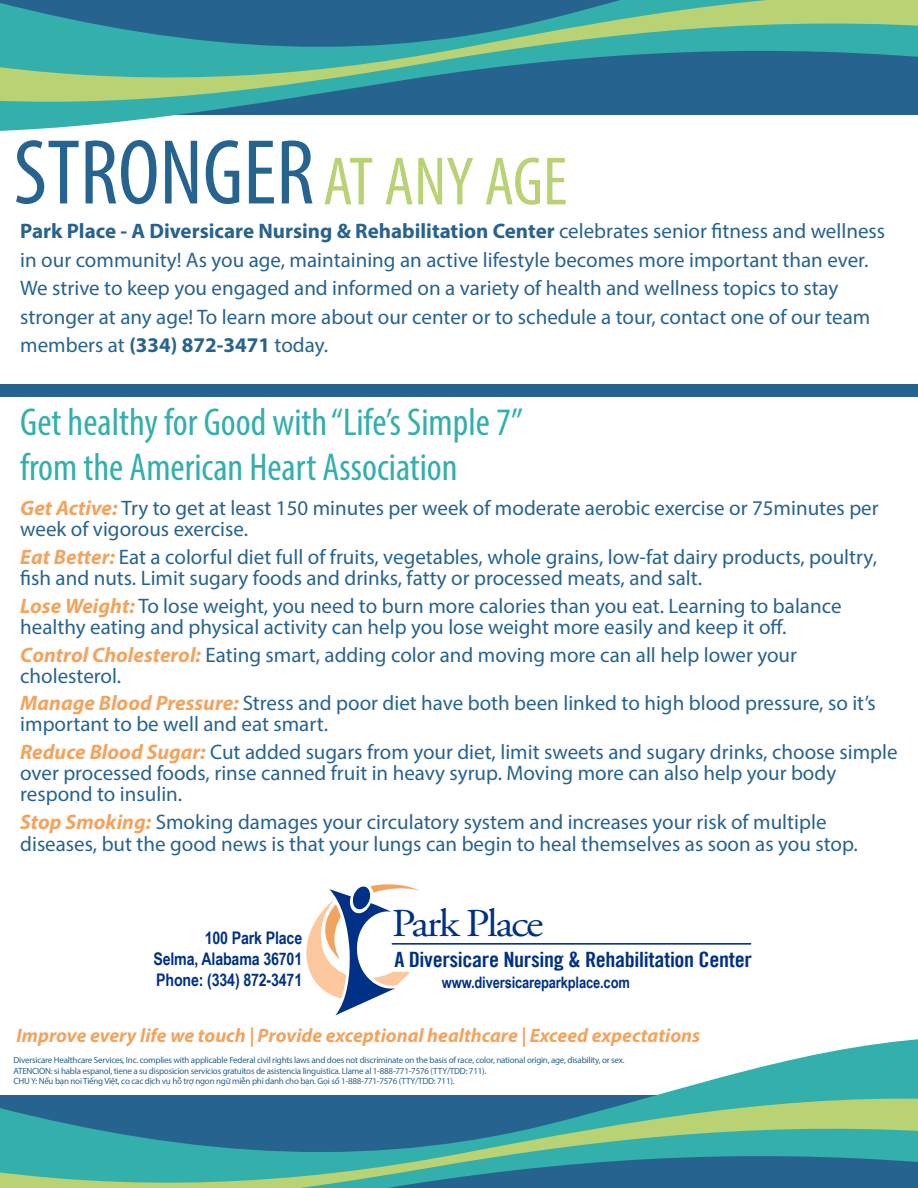
<style>
.page{position:relative;width:918px;height:1188px;background:#fff}
.page>*{position:absolute;margin:0;border:0;box-sizing:border-box;transform-origin:0 0}
.t1{font:condensed 93px "Myriad Pro";color:#27638f}
.t2{font:condensed 69px "Myriad Pro";color:#b8d274}
.t3{font:39.45px "Adobe Garamond Pro";letter-spacing:-.05em;color:#003186;scale:1.1 1}
.t4{font:condensed 39px/45px "Myriad Pro";color:#33afac}
.t5{font:21.15px "Trade Gothic LT Bold Cond Twenty";letter-spacing:-.015em;color:#003186;scale:1.07 1}
.t6{font:21px/21px "Myriad Pro";color:#27638f}
.t7{font:italic 700 19.5px "Myriad Pro";color:#f2a45f}
.t8{font:700 17.4px/20.9px "Arial Narrow";letter-spacing:-.01em;color:#003186;text-align:justify}
.t9{font:700 15.75px "Arial Narrow";letter-spacing:-.01em;color:#003186}
.t10{font:9px "Myriad Pro";letter-spacing:-.025em;color:#27638f}
.s1{font-weight:700}
.s2{font-weight:700;font-style:italic;color:#f2a45f}
</style>
<div class="page">
<svg style="left:0;top:116px;width:168px;height:15px;fill:#33afac"></svg>
<svg style="left:0;top:0;width:918px;height:18px;background:#4c898c"></svg>
<svg style="left:0;top:18px;width:918px;height:98px;background:#419097"></svg>
<svg style="left:668px;top:1039px;width:250px;height:53px;fill:#33afac"></svg>
<svg style="left:0;top:1092px;width:918px;height:31px;background:#508e97"></svg>
<svg style="left:0;top:1123px;width:918px;height:65px;background:#419899"></svg>
<div style="left:0;top:385px;width:918px;height:12px;background:#27638f"></div>
<hr style="left:392px;top:943px;width:359px;height:2px;background:#003186">
<svg style="left:306px;top:884px;width:114px;height:131px"></svg>
<p class="t1" style="left:14px;top:117px;width:302px">STRONGER</p>
<p class="t2" style="left:323px;top:140px;width:246px">AT ANY AGE</p>
<p class="t6" style="left:20px;top:217px;width:866px;line-height:28.5px"><span class="s1">Park Place - A Diversicare Nursing &amp; Rehabilitation Center</span> celebrates senior fitness and wellness in our community! As you age, maintaining an active lifestyle becomes more important than ever.<br>We strive to keep you engaged and informed on a variety of health and wellness topics to stay stronger at any age! To learn more about our center or to schedule a tour, contact one of our team members at <span class="s1">(334) 872-3471</span> today.</p>
<p class="t4" style="left:20px;top:399px;width:504px">Get healthy for Good with “Life’s Simple 7” from the American Heart Association</p>
<p class="t6" style="left:20px;top:498px;width:860px"><span class="s2">Get Active:</span> Try to get at least 150 minutes per week of moderate aerobic exercise or 75minutes per week of vigorous exercise.</p>
<p class="t6" style="left:20px;top:546px;width:858px"><span class="s2">Eat Better:</span> Eat a colorful diet full of fruits, vegetables, whole grains, low-fat dairy products, poultry, fish and nuts. Limit sugary foods and drinks, fatty or processed meats, and salt.</p>
<p class="t6" style="left:20px;top:595px;width:823px"><span class="s2">Lose Weight:</span> To lose weight, you need to burn more calories than you eat. Learning to balance healthy eating and physical activity can help you lose weight more easily and keep it off.</p>
<p class="t6" style="left:20px;top:644px;width:778px"><span class="s2">Control Cholesterol:</span> Eating smart, adding color and moving more can all help lower your cholesterol.</p>
<p class="t6" style="left:20px;top:693px;width:857px"><span class="s2">Manage Blood Pressure:</span> Stress and poor diet have both been linked to high blood pressure, so it’s important to be well and eat smart.</p>
<p class="t6" style="left:20px;top:741px;width:879px"><span class="s2">Reduce Blood Sugar:</span> Cut added sugars from your diet, limit sweets and sugary drinks, choose simple over processed foods, rinse canned fruit in heavy syrup. Moving more can also help your body respond to insulin.</p>
<p class="t6" style="left:20px;top:810px;width:839px;line-height:22.5px"><span class="s2">Stop Smoking:</span> Smoking damages your circulatory system and increases your risk of multiple diseases, but the good news is that your lungs can begin to heal themselves as soon as you stop.</p>
<p class="t8" style="left:153px;top:927px;width:150px;text-indent:51px">100 Park Place Selma, Alabama 36701<br>Phone: (334) 872-3471</p>
<p class="t3" style="left:392px;top:900px;width:139px">Park Place</p>
<p class="t5" style="left:394px;top:947px;width:336px">A Diversicare Nursing &amp; Rehabilitation Center</p>
<p class="t9" style="left:442px;top:970px;width:190px">www.diversicareparkplace.com</p>
<p class="t7" style="left:16px;top:1023px;width:685px">Improve every life we touch | Provide exceptional healthcare | Exceed expectations</p>
<p class="t10" style="left:14px;top:1054px;width:613px">Diversicare Healthcare Services, Inc. complies with applicable Federal civil rights laws and does not discriminate on the basis of race, color, national origin, age, disability, or sex.</p>
<p class="t10" style="left:14px;top:1065px;width:474px">ATENCION: si habla espanol, tiene a su disposicion servicios gratuitos de asistencia linguistica. Llame al 1-888-771-7576 (TTY/TDD: 711).</p>
<p class="t10" style="left:14px;top:1075px;width:443px">CHU Y: Nếu bạn noi Tiếng Việt, co cac dịch vụ hỗ trợ ngon ngữ miễn phi danh cho bạn. Gọi số 1-888-771-7576 (TTY/TDD: 711).</p>
</div>
